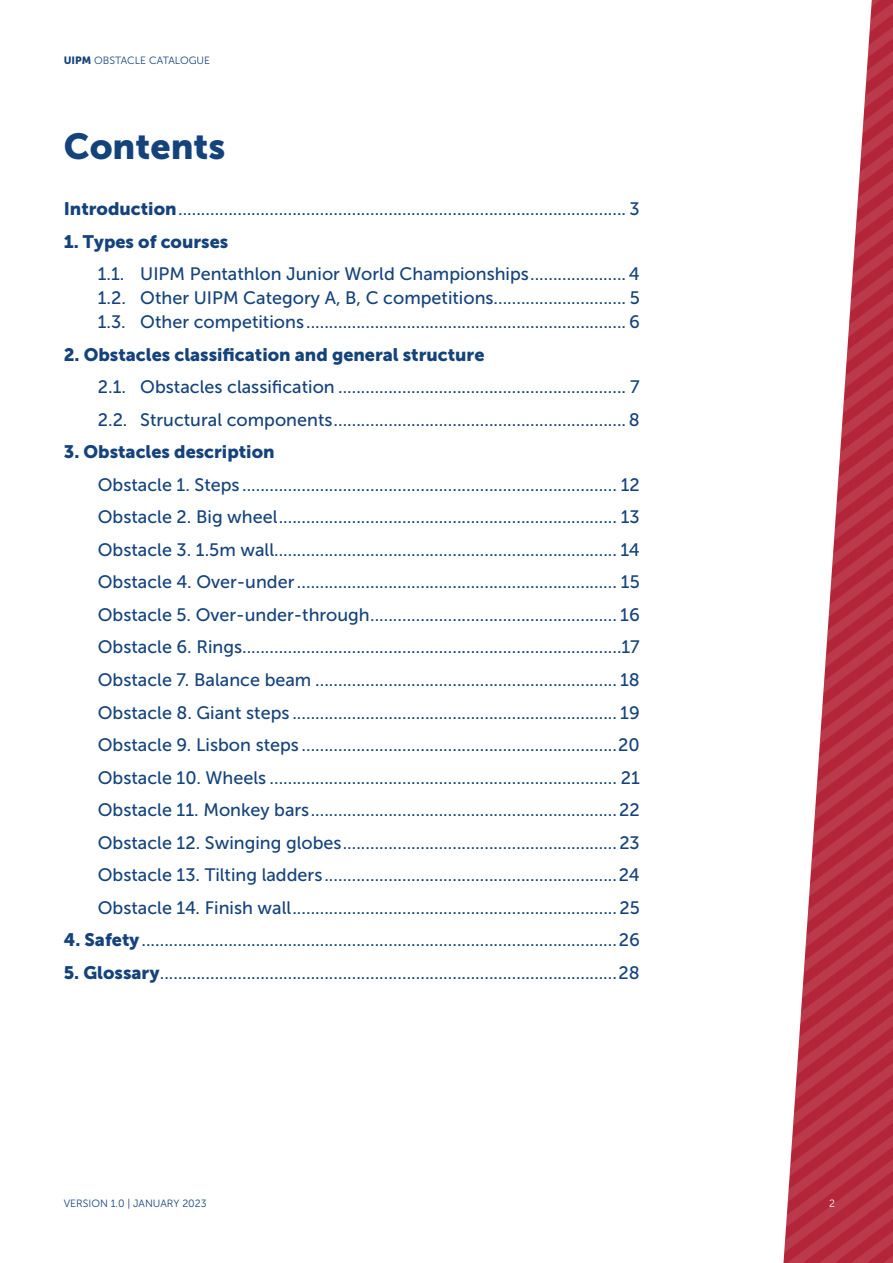
<style>
.page{position:relative;width:893px;height:1263px;background:#fff}
.page>*{position:absolute;margin:0;border:0;box-sizing:border-box;transform-origin:0 0}
.t1{font:36px "Museo Sans 900";color:#14437c}
.t2{font:18px/32.5px "Museo Sans 500";color:#14437c;text-align:justify}
.t3{font:18px "Museo Sans 900";color:#14437c}
.t4{font:10.5px "Museo Sans 300";color:#14437c}
.t5{font:10.5px "Museo Sans 300";color:#fff}
.s1{font-family:"Museo Sans 900"}
</style>
<div class="page">
<svg style="left:783px;top:0;width:110px;height:1263px"></svg>
<p class="t4" style="left:64px;top:54px;width:148px"><span class="s1">UIPM</span> OBSTACLE CATALOGUE</p>
<h1 class="t1" style="left:64px;top:126px;width:163px">Contents</h1>
<p class="t2" style="left:64px;top:193px;width:577px"><span class="s1">Introduction</span>.................................................................................................. 3</p>
<p class="t3" style="left:64px;top:231px;width:166px">1. Types of courses</p>
<p class="t2" style="left:98px;top:262px;width:543px;line-height:24px">1.1. UIPM Pentathlon Junior World Championships..................... 4<br>1.2. Other UIPM Category A, B, C competitions............................. 5<br>1.3. Other competitions ...................................................................... 6</p>
<p class="t3" style="left:64px;top:344px;width:422px">2. Obstacles classification and general structure</p>
<p class="t2" style="left:98px;top:371px;width:543px">2.1. Obstacles classification ............................................................... 7<br>2.2. Structural components................................................................8</p>
<p class="t3" style="left:64px;top:442px;width:212px">3. Obstacles description</p>
<p class="t2" style="left:98px;top:468px;width:543px">Obstacle 1. Steps .................................................................................. 12<br>Obstacle 2. Big wheel.......................................................................... 13<br>Obstacle 3. 1.5m wall........................................................................... 14<br>Obstacle 4. Over-under...................................................................... 15<br>Obstacle 5. Over-under-through...................................................... 16<br>Obstacle 6. Rings...................................................................................17<br>Obstacle 7. Balance beam .................................................................. 18<br>Obstacle 8. Giant steps ....................................................................... 19<br>Obstacle 9. Lisbon steps .....................................................................20<br>Obstacle 10. Wheels ............................................................................ 21<br>Obstacle 11. Monkey bars...................................................................22<br>Obstacle 12. Swinging globes............................................................23<br>Obstacle 13. Tilting ladders................................................................24<br>Obstacle 14. Finish wall.......................................................................25</p>
<p class="t2" style="left:64px;top:924px;width:578px"><span class="s1">4. Safety</span>........................................................................................................26</p>
<p class="t2" style="left:64px;top:956px;width:578px"><span class="s1">5. Glossary</span>....................................................................................................28</p>
<p class="t4" style="left:64px;top:1198px;width:144px">VERSION 1.0 | JANUARY 2023</p>
<p class="t5" style="left:829px;top:1198px;width:7px">2</p>
</div>
